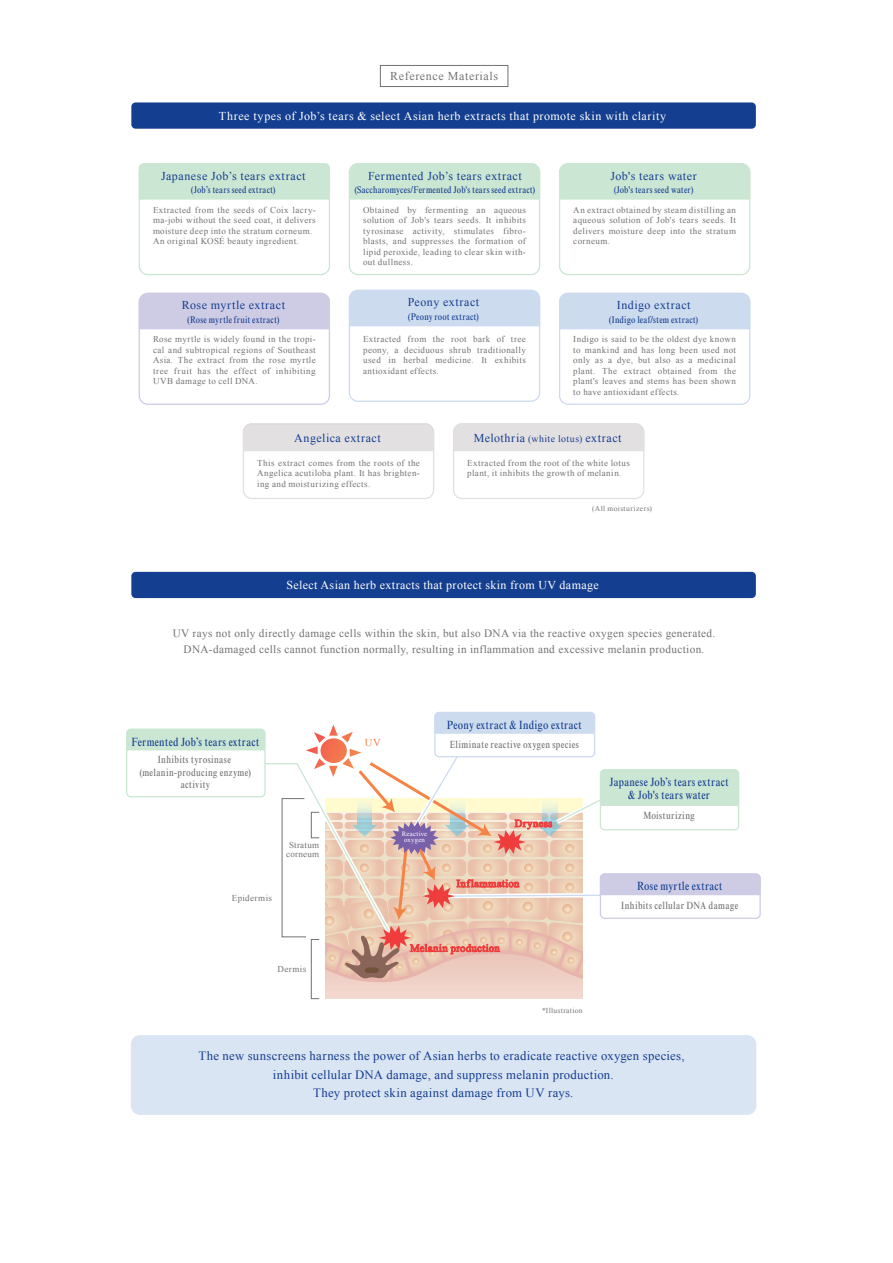
<style>
.page{position:relative;width:893px;height:1263px;background:#fff}
.page>*{position:absolute;margin:0;border:0;box-sizing:border-box;transform-origin:0 0}
.t1{font:12.75px/18.8px "Times New Roman";letter-spacing:.02em;color:#143e8f;text-align:center}
.t2{font:12px "Times New Roman";letter-spacing:.045em;color:#143e8f}
.t3{font:12px "Times New Roman";letter-spacing:.03em;color:#fff}
.t4{font:condensed 12px/12.8px "Times New Roman MT Std";letter-spacing:.025em;color:#143e8f;text-align:center}
.t5{font:12px "Times New Roman";letter-spacing:.05em;color:#717271}
.t6{font:11.25px/16.5px "Times New Roman";letter-spacing:.03em;color:#717271;text-align:center}
.t7{font:condensed 10.5px/12.8px "Times New Roman MT Std";letter-spacing:.035em;color:#717271;text-align:center}
.t8{font:10.5px "Times New Roman";color:#f58345}
.t9{font:condensed 9.75px "Times New Roman MT Std";letter-spacing:.02em;color:#143e8f}
.t10{font:9px/10.5px "Times New Roman";letter-spacing:.045em;color:#717271;text-align:justify}
.t11{font:9px/9px "Times New Roman";letter-spacing:.025em;color:#717271;text-align:center}
.t12{font:7.5px "Times New Roman";letter-spacing:.05em;color:#717271}
.t13{font:6.75px/6px "Times New Roman";letter-spacing:.035em;color:#fff;text-align:center}
.s1{font-size:9.75px}
</style>
<div class="page">
<div style="left:131px;top:102px;width:625px;height:27px;background:#143e8f;border-radius:4px"></div>
<div style="left:131px;top:572px;width:625px;height:26px;background:#143e8f;border-radius:4px"></div>
<div style="left:380px;top:65px;width:128px;height:22px;border:1px solid #717271"></div>
<div style="left:139px;top:163px;width:191px;height:37px;background:#cbe6d3"></div>
<div style="left:139px;top:163px;width:191px;height:112px;border:1px solid #cbe6d3;border-radius:9px"></div>
<div style="left:349px;top:163px;width:191px;height:37px;background:#cbe6d3"></div>
<div style="left:349px;top:163px;width:191px;height:112px;border:1px solid #cbe6d3;border-radius:9px"></div>
<div style="left:559px;top:163px;width:191px;height:37px;background:#cbe6d3"></div>
<div style="left:559px;top:163px;width:191px;height:112px;border:1px solid #cbe6d3;border-radius:9px"></div>
<div style="left:139px;top:293px;width:191px;height:37px;background:#cecce5"></div>
<div style="left:139px;top:293px;width:191px;height:112px;border:1px solid #cecce5;border-radius:9px"></div>
<div style="left:349px;top:290px;width:191px;height:37px;background:#cddbef"></div>
<div style="left:349px;top:290px;width:191px;height:112px;border:1px solid #cddbef;border-radius:9px"></div>
<div style="left:559px;top:293px;width:191px;height:37px;background:#cddbef"></div>
<div style="left:559px;top:293px;width:191px;height:112px;border:1px solid #cddbef;border-radius:9px"></div>
<div style="left:243px;top:425px;width:191px;height:26px;background:#e3e0e1"></div>
<div style="left:243px;top:423px;width:191px;height:76px;border:1px solid #e3e0e1;border-radius:9px"></div>
<div style="left:455px;top:424px;width:189px;height:27px;background:#e3e0e1"></div>
<div style="left:453px;top:423px;width:191px;height:76px;border:1px solid #e3e0e1;border-radius:9px"></div>
<div style="left:131px;top:1036px;width:625px;height:78px;background:#dae5f4;border-radius:9px"></div>
<div style="left:131px;top:1035px;width:625px;height:79px;border:1px solid #dae5f4;border-radius:9px"></div>
<div style="left:325px;top:946px;width:258px;height:53px;background:#f1d5cc"></div>
<div style="left:311px;top:939px;width:9px;height:60px;border:1px solid #717271"></div>
<svg style="left:127px;top:712px;width:634px;height:270px"></svg>
<h2 class="t5" style="left:390px;top:68px;width:109px">Reference Materials</h2>
<h2 class="t3" style="left:219px;top:108px;width:449px">Three types of Job’s tears &amp; select Asian herb extracts that promote skin with clarity</h2>
<h2 class="t2" style="left:161px;top:167px;width:146px">Japanese Job’s tears extract</h2>
<p class="t9" style="left:191px;top:184px;width:86px">(Job’s tears seed extract)</p>
<p class="t10" style="left:153px;top:204px;width:164px;text-align:left">Extracted from the seeds of Coix lacry&shy;ma-jobi without the seed coat, it delivers moisture deep into the stratum corneum.<br>An original KOSÉ beauty ingredient.</p>
<h2 class="t2" style="left:182px;top:297px;width:105px">Rose myrtle extract</h2>
<p class="t9" style="left:187px;top:314px;width:94px">(Rose myrtle fruit extract)</p>
<p class="t10" style="left:153px;top:334px;width:164px">Rose myrtle is widely found in the tropi&shy;cal and subtropical regions of Southeast Asia. The extract from the rose myrtle tree fruit has the effect of inhibiting UVB damage to cell DNA.</p>
<h2 class="t2" style="left:368px;top:167px;width:155px">Fermented Job’s tears extract</h2>
<p class="t9" style="left:354px;top:184px;width:182px">(Saccharomyces/Fermented Job's tears seed extract)</p>
<p class="t10" style="left:363px;top:204px;width:164px">Obtained by fermenting an aqueous solution of Job's tears seeds. It inhibits tyrosinase activity, stimulates fibro&shy;blasts, and suppresses the formation of lipid peroxide, leading to clear skin with&shy;out dullness.</p>
<h2 class="t2" style="left:408px;top:294px;width:73px">Peony extract</h2>
<p class="t9" style="left:408px;top:311px;width:73px">(Peony root extract)</p>
<p class="t10" style="left:363px;top:334px;width:164px">Extracted from the root bark of tree peony, a deciduous shrub traditionally used in herbal medicine. It exhibits antioxidant effects.</p>
<h2 class="t2" style="left:611px;top:167px;width:88px">Job's tears water</h2>
<p class="t9" style="left:614px;top:184px;width:81px">(Job's tears seed water)</p>
<p class="t10" style="left:573px;top:204px;width:164px">An extract obtained by steam distilling an aqueous solution of Job's tears seeds. It delivers moisture deep into the stratum corneum.</p>
<h2 class="t2" style="left:617px;top:297px;width:75px">Indigo extract</h2>
<p class="t9" style="left:609px;top:314px;width:91px">(Indigo leaf/stem extract)</p>
<p class="t10" style="left:573px;top:334px;width:164px">Indigo is said to be the oldest dye known to mankind and has long been used not only as a dye, but also as a medicinal plant. The extract obtained from the plant's leaves and stems has been shown to have antioxidant effects.</p>
<h2 class="t2" style="left:294px;top:430px;width:88px">Angelica extract</h2>
<p class="t10" style="left:257px;top:457px;width:164px">This extract comes from the roots of the Angelica acutiloba plant. It has brighten&shy;ing and moisturizing effects.</p>
<h2 class="t2" style="left:474px;top:430px;width:149px">Melothria <span class="s1">(white lotus)</span> extract</h2>
<p class="t10" style="left:467px;top:457px;width:164px">Extracted from the root of the white lotus plant, it inhibits the growth of melanin.</p>
<p class="t12" style="left:592px;top:504px;width:61px">(All moisturizers)</p>
<h2 class="t3" style="left:286px;top:577px;width:314px">Select Asian herb extracts that protect skin from UV damage</h2>
<p class="t6" style="left:173px;top:625px;width:544px">UV rays not only directly damage cells within the skin, but also DNA via the reactive oxygen species generated.<br>DNA-damaged cells cannot function normally, resulting in inflammation and excessive melanin production.</p>
<h2 class="t4" style="left:447px;top:718px;width:136px">Peony extract &amp; Indigo extract</h2>
<h2 class="t4" style="left:131px;top:735px;width:130px">Fermented Job’s tears extract</h2>
<p class="t7" style="left:450px;top:738px;width:131px">Eliminate reactive oxygen species</p>
<p class="t7" style="left:139px;top:753px;width:113px">Inhibits tyrosinase (melanin-producing enzyme) activity</p>
<p class="t8" style="left:365px;top:736px;width:17px">UV</p>
<p class="t11" style="left:286px;top:840px;width:35px">Stratum corneum</p>
<p class="t10" style="left:232px;top:893px;width:42px">Epidermis</p>
<p class="t10" style="left:277px;top:963px;width:30px">Dermis</p>
<p class="t13" style="left:402px;top:831px;width:27px">Reactive oxygen</p>
<p class="t12" style="left:542px;top:1005px;width:42px">*Illustration</p>
<h2 class="t4" style="left:610px;top:776px;width:121px">Japanese Job’s tears extract &amp; Job's tears water</h2>
<p class="t7" style="left:643px;top:809px;width:53px">Moisturizing</p>
<h2 class="t4" style="left:637px;top:880px;width:87px">Rose myrtle extract</h2>
<p class="t7" style="left:621px;top:899px;width:119px">Inhibits cellular DNA damage</p>
<h1 class="t1" style="left:199px;top:1046px;width:488px">The new sunscreens harness the power of Asian herbs to eradicate reactive oxygen species, inhibit cellular DNA damage, and suppress melanin production.<br>They protect skin against damage from UV rays.</h1>
</div>
